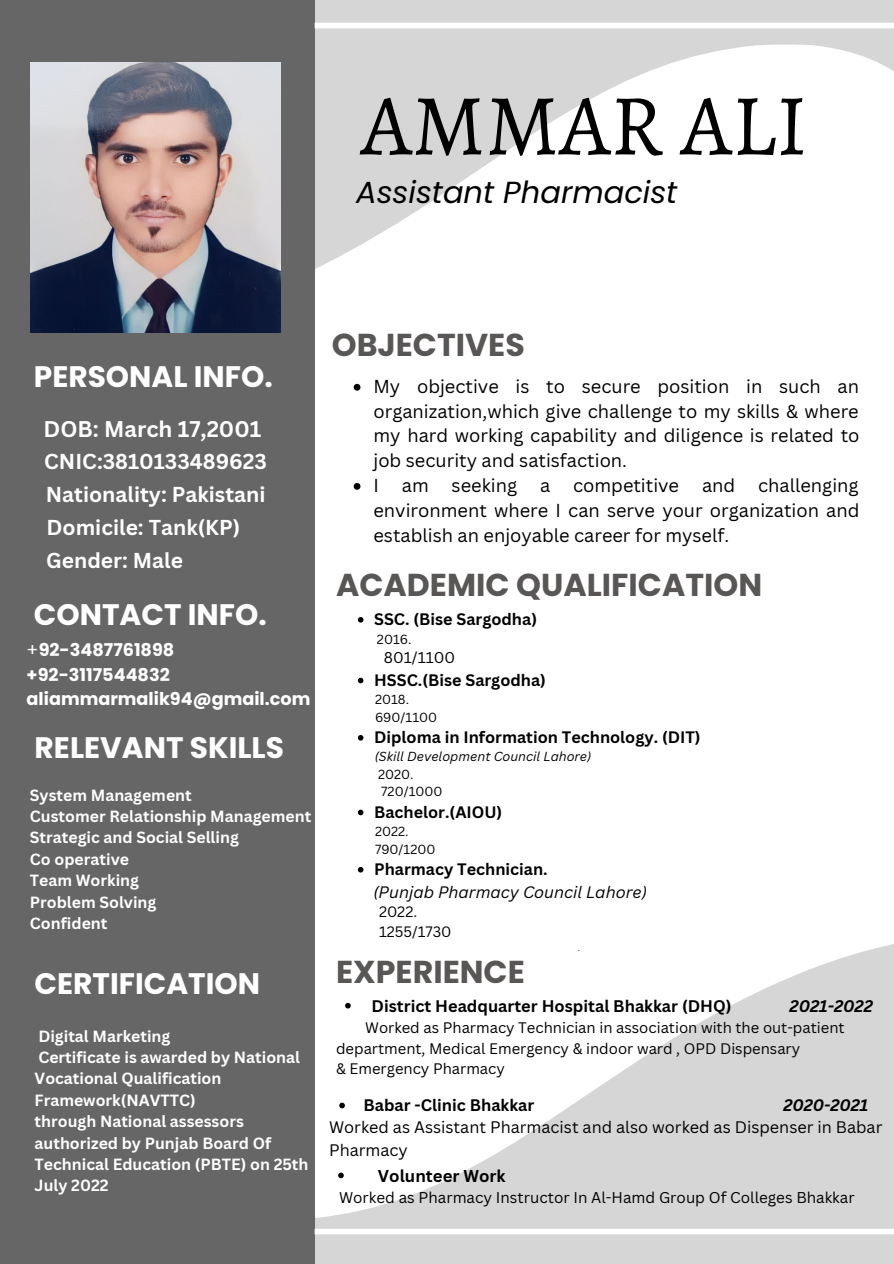
<style>
.page{position:relative;width:894px;height:1264px;background:#fff}
.page>*{position:absolute;margin:0;border:0;box-sizing:border-box;transform-origin:0 0}
.t1{font:87px "Alegreya";color:#000}
.t2{font:700 31.65px "Poppins";color:#595656}
.t3{font:italic 30.45px "Poppins";color:#000}
.t4{font:700 29.7px "Poppins";color:#fff}
.t5{font:700 22.05px "Canva Sans";color:#fff}
.t6{font:700 21px "Canva Sans";color:#fff}
.t7{font:18.3px/24.8px "Canva Sans";color:#000;text-align:justify}
.t8{font:700 17.7px "Poppins";color:#fff}
.t9{font:700 16.65px "Canva Sans";color:#000}
.t10{font:700 16.35px "Canva Sans";color:#000}
.t11{font:italic 700 16.35px "Canva Sans";color:#000}
.t12{font:700 16.2px "Canva Sans";color:#000}
.t13{font:16.2px/22.5px "Canva Sans";color:#000}
.t14{font:italic 16.2px "Canva Sans";color:#000}
.t15{font:italic 700 16.2px "Canva Sans";color:#000}
.t16{font:700 15.75px/21.5px "Canva Sans";color:#fff}
.t17{font:15.15px "Canva Sans";color:#000}
.t18{font:14.85px/20.2px "Canva Sans";color:#000}
.t19{font:14.7px "Canva Sans";color:#000}
.t20{font:12.9px "Canva Sans";color:#000}
.t21{font:italic 12.75px "Canva Sans";color:#000}
.t22{font:8.4px "Canva Sans";color:#000}
.s1{font-weight:400}
</style>
<div class="page">
<svg style="left:314px;top:938px;width:579px;height:325px;fill:#d6d6d6"></svg>
<svg style="left:314px;top:0;width:579px;height:325px"></svg>
<div style="left:0;top:0;width:314px;height:1263px;background:#666"></div>
<img style="left:31px;top:62px;width:250px;height:271px">
<div style="left:314px;top:23px;width:579px;height:5px;background:#fff"></div>
<div style="left:314px;top:1228px;width:579px;height:6px;background:#fff"></div>
<svg style="left:353px;top:384px;width:7px;height:6px"></svg>
<svg style="left:353px;top:483px;width:7px;height:7px"></svg>
<svg style="left:358px;top:617px;width:5px;height:5px"></svg>
<svg style="left:358px;top:677px;width:5px;height:6px"></svg>
<svg style="left:358px;top:735px;width:5px;height:5px"></svg>
<svg style="left:358px;top:809px;width:5px;height:6px"></svg>
<svg style="left:358px;top:867px;width:5px;height:5px"></svg>
<svg style="left:345px;top:1002px;width:5px;height:6px"></svg>
<svg style="left:339px;top:1102px;width:6px;height:6px"></svg>
<svg style="left:338px;top:1172px;width:5px;height:6px"></svg>
<p class="t1" style="left:361px;top:66px;width:448px">AMMAR ALI</p>
<p class="t3" style="left:356px;top:171px;width:323px">Assistant Pharmacist</p>
<p class="t4" style="left:34px;top:356px;width:240px">PERSONAL INFO.</p>
<p class="t5" style="left:43px;top:413px;width:219px">DOB: March 17,2001</p>
<p class="t6" style="left:44px;top:446px;width:224px">CNIC:3810133489623</p>
<p class="t6" style="left:46px;top:479px;width:221px">Nationality: Pakistani</p>
<p class="t6" style="left:46px;top:512px;width:195px">Domicile: Tank(KP)</p>
<p class="t6" style="left:46px;top:545px;width:138px">Gender: Male</p>
<p class="t4" style="left:34px;top:593px;width:234px">CONTACT INFO.</p>
<p class="t8" style="left:27px;top:637px;width:149px"><span class="s1">+</span>92-3487761898</p>
<p class="t8" style="left:27px;top:662px;width:145px">+92-3117544832</p>
<p class="t8" style="left:27px;top:686px;width:285px">aliammarmalik94@gmail.com</p>
<p class="t4" style="left:35px;top:726px;width:251px">RELEVANT SKILLS</p>
<p class="t16" style="left:30px;top:783px;width:163px">System Management</p>
<p class="t16" style="left:30px;top:805px;width:283px">Customer Relationship Management</p>
<p class="t16" style="left:30px;top:826px;width:210px">Strategic and Social Selling</p>
<p class="t16" style="left:30px;top:848px;width:101px">Co operative</p>
<p class="t16" style="left:30px;top:869px;width:111px">Team Working</p>
<p class="t16" style="left:30px;top:890px;width:128px">Problem Solving</p>
<p class="t16" style="left:30px;top:912px;width:79px">Confident</p>
<p class="t4" style="left:35px;top:963px;width:227px">CERTIFICATION</p>
<p class="t16" style="left:38px;top:1024px;width:133px">Digital Marketing</p>
<p class="t16" style="left:35px;top:1046px;width:267px">Certificate is awarded by National<br>Vocational Qualification<br>Framework(NAVTTC)</p>
<p class="t16" style="left:35px;top:1110px;width:275px">through National assessors authorized by Punjab Board Of<br>Technical Education (PBTE) on 25th<br>July 2022</p>
<p class="t2" style="left:332px;top:322px;width:194px">OBJECTIVES</p>
<p class="t7" style="left:373px;top:373px;width:487px">My objective is to secure position in such an organization,which give challenge to my skills &amp; where my hard working capability and diligence is related to job security and satisfaction.</p>
<p class="t7" style="left:373px;top:472px;width:7px">I</p>
<p class="t7" style="left:402px;top:472px;width:28px">am</p>
<p class="t7" style="left:451px;top:472px;width:67px">seeking</p>
<p class="t7" style="left:540px;top:472px;width:12px">a</p>
<p class="t7" style="left:573px;top:472px;width:107px">competitive</p>
<p class="t7" style="left:701px;top:472px;width:35px">and</p>
<p class="t7" style="left:373px;top:472px;width:487px;text-indent:384px">challenging environment where I can serve your organization and establish an enjoyable career for myself.</p>
<p class="t2" style="left:336px;top:563px;width:427px">ACADEMIC QUALIFICATION</p>
<p class="t12" style="left:374px;top:608px;width:164px">SSC. (Bise Sargodha)</p>
<p class="t20" style="left:377px;top:629px;width:36px">2016.</p>
<p class="t17" style="left:384px;top:647px;width:73px">801/1100</p>
<p class="t20" style="left:375px;top:690px;width:36px">2018.</p>
<p class="t20" style="left:375px;top:708px;width:64px">690/1100</p>
<p class="t21" style="left:374px;top:747px;width:218px">(Skill Development Council Lahore)</p>
<p class="t20" style="left:378px;top:765px;width:37px">2020.</p>
<p class="t20" style="left:381px;top:782px;width:63px">720/1000</p>
<p class="t20" style="left:375px;top:822px;width:35px">2022.</p>
<p class="t20" style="left:375px;top:839px;width:62px">790/1200</p>
<p class="t14" style="left:373px;top:880px;width:275px">(Punjab Pharmacy Council Lahore)</p>
<p class="t19" style="left:379px;top:901px;width:40px">2022.</p>
<p class="t19" style="left:379px;top:921px;width:74px">1255/1730</p>
<p class="t22" style="left:577px;top:942px;width:4px">.</p>
<p class="t12" style="left:374px;top:668px;width:173px">HSSC.(Bise Sargodha)</p>
<p class="t12" style="left:374px;top:726px;width:328px">Diploma in Information Technology. (DIT)</p>
<p class="t12" style="left:374px;top:800px;width:130px">Bachelor.(AIOU)</p>
<p class="t12" style="left:374px;top:858px;width:175px">Pharmacy Technician.</p>
<p class="t2" style="left:336px;top:949px;width:190px">EXPERIENCE</p>
<p class="t10" style="left:371px;top:994px;width:361px">District Headquarter Hospital Bhakkar (DHQ)</p>
<p class="t11" style="left:789px;top:994px;width:85px">2021-2022</p>
<p class="t18" style="left:336px;top:1017px;width:510px;text-indent:29px">Worked as Pharmacy Technician in association with the out-patient department, Medical Emergency &amp; indoor ward , OPD Dispensary</p>
<p class="t18" style="left:336px;top:1057px;width:170px">&amp; Emergency Pharmacy</p>
<p class="t12" style="left:363px;top:1093px;width:172px">Babar -Clinic Bhakkar</p>
<p class="t15" style="left:783px;top:1093px;width:86px">2020-2021</p>
<p class="t13" style="left:329px;top:1115px;width:554px">Worked as Assistant Pharmacist and also worked as Dispenser in Babar<br>Pharmacy</p>
<p class="t9" style="left:378px;top:1163px;width:129px">Volunteer Work</p>
<p class="t17" style="left:339px;top:1186px;width:517px">Worked as Pharmacy Instructor In Al-Hamd Group Of Colleges Bhakkar</p>
</div>
